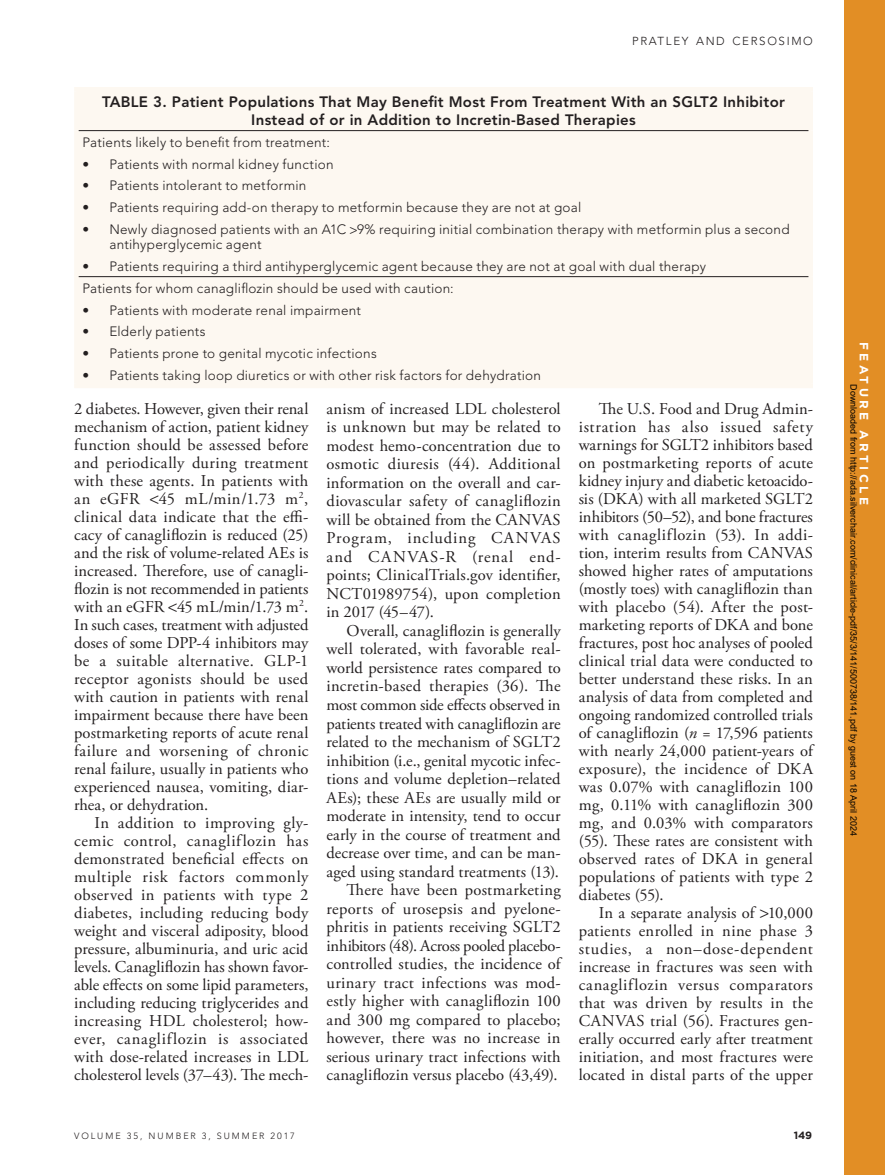
<style>
.page{position:relative;width:885px;height:1175px;background:#fff}
.page>*{position:absolute;margin:0;border:0;box-sizing:border-box;transform-origin:0 0}
.t1{font:16.5px/18px "Adobe Garamond Pro";letter-spacing:.01em;color:#231f20;text-align:justify}
.t2{font:800 15px/18px "Avenir LT Std";letter-spacing:.02em;color:#231f20;text-align:center}
.t3{font:300 13.5px/15px "Avenir LT Std";letter-spacing:.02em;color:#231f20}
.t4{font:700 12px "Gotham";letter-spacing:.28em;color:#fff}
.t5{font:300 11.55px "Avenir LT Std";letter-spacing:.145em;color:#231f20}
.t6{font:700 10.5px "Gotham";color:#231f20}
.t7{font:9px "Arial";color:#000}
.t8{font:300 9px "Avenir LT Std";letter-spacing:.22em;color:#231f20}
.s1{font-style:italic}
</style>
<div class="page">
<div style="left:844px;top:0;width:40px;height:1174px;background:#e28e25"></div>
<div style="left:79px;top:91px;width:729px;height:292px;background:#fdf8f1"></div>
<hr style="left:74px;top:87px;width:738px;height:4px;background:#fdf8f1">
<div style="left:74px;top:91px;width:5px;height:40px;background:#fdf8f1"></div>
<hr style="left:808px;top:91px;width:4px;height:40px;background:#fdf8f1">
<div style="left:74px;top:131px;width:5px;height:146px;background:#fdf8f1"></div>
<hr style="left:808px;top:131px;width:4px;height:146px;background:#fdf8f1">
<div style="left:74px;top:277px;width:5px;height:106px;background:#fdf8f1"></div>
<hr style="left:808px;top:277px;width:4px;height:106px;background:#fdf8f1">
<div style="left:74px;top:383px;width:738px;height:5px;background:#fdf8f1"></div>
<hr style="left:79px;top:130px;width:729px;height:1px;background:#231f20">
<hr style="left:79px;top:276px;width:729px;height:1px;background:#231f20">
<svg style="left:350px;top:227px;width:6px;height:7px"></svg>
<p class="t5" style="left:631px;top:35px;width:182px">PRATLEY AND CERSOSIMO</p>
<p class="t2" style="left:102px;top:92px;width:684px">TABLE 3. Patient Populations That May Benefit Most From Treatment With an SGLT2 Inhibitor<br>Instead of or in Addition to Incretin-Based Therapies</p>
<p class="t3" style="left:82px;top:135px;width:249px">Patients likely to benefit from treatment:</p>
<p class="t3" style="left:82px;top:156px;width:252px">• Patients with normal kidney function</p>
<p class="t3" style="left:82px;top:178px;width:225px">• Patients intolerant to metformin</p>
<p class="t3" style="left:82px;top:200px;width:500px">• Patients requiring add-on therapy to metformin because they are not at goal</p>
<p class="t3" style="left:109px;top:222px;width:681px;text-indent:-27px">• Newly diagnosed patients with an A1C 9% requiring initial combination therapy with metformin plus a second antihyperglycemic agent</p>
<p class="t3" style="left:82px;top:255px;width:625px;line-height:22.2px">• Patients requiring a third antihyperglycemic agent because they are not at goal with dual therapy<br>Patients for whom canagliflozin should be used with caution:</p>
<p class="t3" style="left:82px;top:302px;width:280px">• Patients with moderate renal impairment</p>
<p class="t3" style="left:82px;top:324px;width:125px">• Elderly patients</p>
<p class="t3" style="left:82px;top:346px;width:296px">• Patients prone to genital mycotic infections</p>
<p class="t3" style="left:82px;top:368px;width:460px">• Patients taking loop diuretics or with other risk factors for dehydration</p>
<p class="t1" style="left:74px;top:400px;width:236px">2 diabetes. However, given their renal mechanism of action, patient kidney function should be assessed before and periodically during treatment with these agents. In patients with an eGFR 45 mL/min/1.73 m<sup>2</sup>, clinical data indicate that the effi&shy;cacy of canagliflozin is reduced (25) and the risk of volume-related AEs is increased. Therefore, use of canagli&shy;flozin is not recommended in patients with an eGFR 45 mL/min/1.73 m<sup>2</sup>.<br>In such cases, treatment with adjusted doses of some DPP-4 inhibitors may be a suitable alternative. GLP-1 receptor agonists should be used with caution in patients with renal impairment because there have been postmarketing reports of acute renal failure and worsening of chronic renal failure, usually in patients who experienced nausea, vomiting, diar&shy;rhea, or dehydration.</p>
<p class="t1" style="left:74px;top:814px;width:236px;text-indent:20px">In addition to improving gly&shy;cemic control, canagliflozin has demonstrated beneficial effects on multiple risk factors commonly observed in patients with type 2 diabetes, including reducing body weight and visceral adiposity, blood pressure, albuminuria, and uric acid levels. Canagliflozin has shown favor&shy;able effects on some lipid parameters, including reducing triglycerides and increasing HDL cholesterol; how&shy;ever, canagliflozin is associated with dose-related increases in LDL cholesterol levels (37–43). The mech-</p>
<p class="t1" style="left:326px;top:400px;width:236px;line-height:18.5px">anism of increased LDL cholesterol is unknown but may be related to modest hemo-concentration due to osmotic diuresis (44). Additional information on the overall and car&shy;diovascular safety of canagliflozin will be obtained from the CANVAS Program, including CANVAS and CANVAS-R (renal end&shy;points; ClinicalTrials.gov identifier, NCT01989754), upon completion in 2017 (45–47).</p>
<p class="t1" style="left:326px;top:622px;width:236px;line-height:18.5px;text-align:right">Overall, canagliflozin is generally well tolerated, with favorable real&shy;world persistence rates compared to incretin-based therapies (36). The most common side effects observed in patients treated with canagliflozin are related to the mechanism of SGLT2 inhibition (i.e., genital mycotic infec&shy;tions and volume depletion–related AEs); these AEs are usually mild or moderate in intensity, tend to occur early in the course of treatment and decrease over time, and can be man&shy;aged using standard treatments (13).<br>There have been postmarketing reports of urosepsis and pyelone&shy;phritis in patients receiving SGLT2 inhibitors (48). Across pooled placebo&shy;controlled studies, the incidence of urinary tract infections was mod&shy;estly higher with canagliflozin 100 and 300 mg compared to placebo; however, there was no increase in serious urinary tract infections with canagliflozin versus placebo (43,49).</p>
<p class="t1" style="left:578px;top:400px;width:236px;text-indent:20px">The U.S. Food and Drug Admin&shy;istration has also issued safety warnings for SGLT2 inhibitors based on postmarketing reports of acute kidney injury and diabetic ketoacido&shy;sis (DKA) with all marketed SGLT2 inhibitors (50–52), and bone fractures with canagliflozin (53). In addi&shy;tion, interim results from CANVAS showed higher rates of amputations (mostly toes) with canagliflozin than with placebo (54). After the post&shy;marketing reports of DKA and bone fractures, post hoc analyses of pooled clinical trial data were conducted to better understand these risks. In an analysis of data from completed and ongoing randomized controlled trials of canagliflozin (<span class="s1">n</span> = 17,596 patients with nearly 24,000 patient-years of exposure), the incidence of DKA was 0.07% with canagliflozin 100 mg, 0.11% with canagliflozin 300 mg, and 0.03% with comparators (55). These rates are consistent with observed rates of DKA in general populations of patients with type 2 diabetes (55).</p>
<p class="t1" style="left:578px;top:904px;width:236px;text-indent:20px">In a separate analysis of 10,000 patients enrolled in nine phase 3 studies, a non–dose-dependent increase in fractures was seen with canagliflozin versus comparators that was driven by results in the CANVAS trial (56). Fractures gen&shy;erally occurred early after treatment initiation, and most fractures were located in distal parts of the upper</p>
<p class="t8" style="left:74px;top:1130px;width:222px">VOLUME 35, NUMBER 3, SUMMER 2017</p>
<p class="t6" style="left:793px;top:1128px;width:20px">149</p>
<p class="t4" style="left:871px;top:342px;width:164px;rotate:90deg">FEATURE ARTICLE</p>
<p class="t7" style="left:856px;top:384px;width:453px;rotate:90deg">Downloaded from http://ada.silverchair.com/clinical/article-pdf/35/3/141/500738/141.pdf by guest on 18 April 2024</p>
</div>
